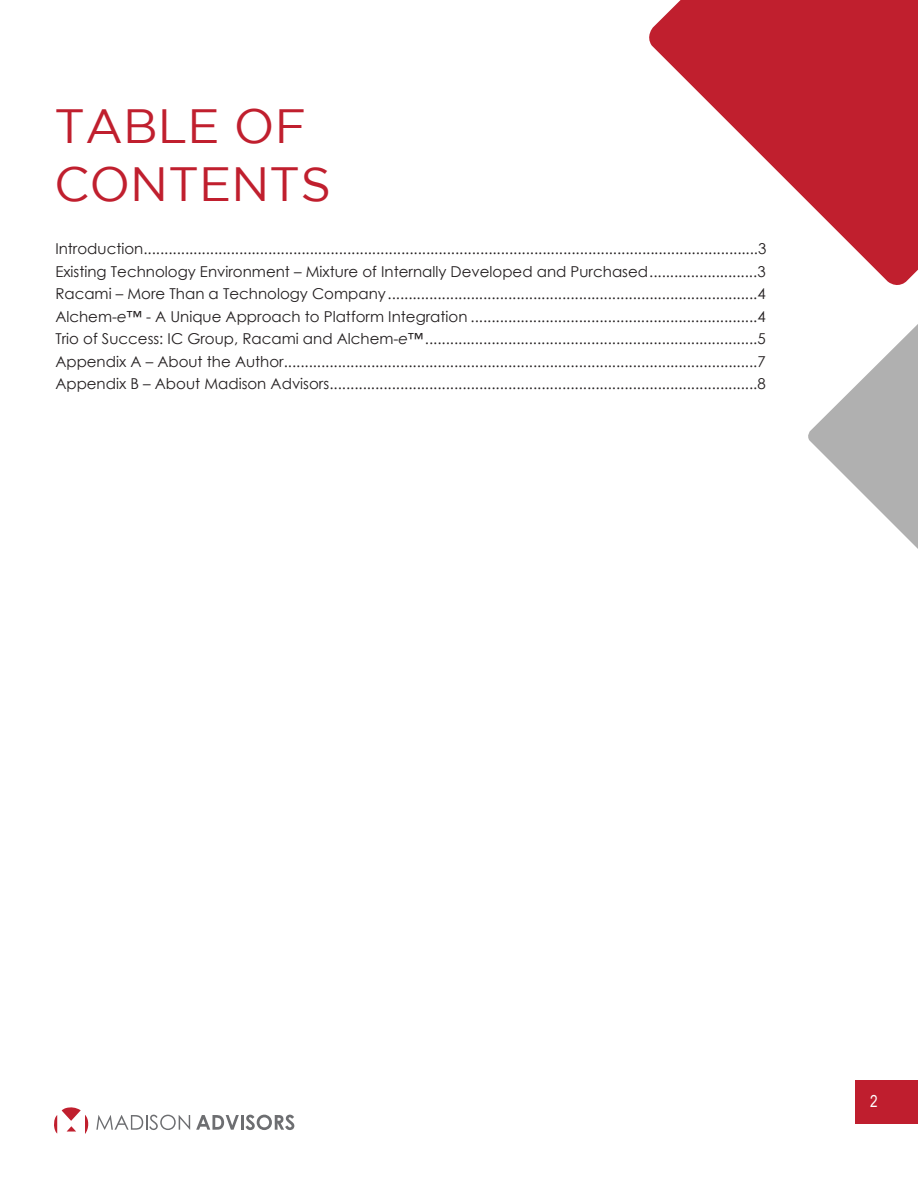
<style>
.page{position:relative;width:918px;height:1188px;background:#fff}
.page>*{position:absolute;margin:0;border:0;box-sizing:border-box;transform-origin:0 0}
.t1{font:48px "Gotham";color:#c01f2e}
.t2{font:16.5px "Arial Narrow";color:#fff}
.t3{font:15px "Century Gothic";color:#231f20}
.s1{font-style:italic}
</style>
<div class="page">
<div style="left:855px;top:1080px;width:63px;height:44px;background:#bf1e2e"></div>
<svg style="left:54px;top:1107px;width:35px;height:27px"></svg>
<svg style="left:96px;top:1115px;width:94px;height:15px"></svg>
<svg style="left:196px;top:1115px;width:43px;height:15px"></svg>
<hr style="left:241px;top:1115px;width:3px;height:15px;background:#6d6e71">
<svg style="left:246px;top:1115px;width:48px;height:15px"></svg>
<svg style="left:649px;top:0;width:269px;height:285px;fill:#c01f2e"></svg>
<svg style="left:808px;top:324px;width:110px;height:225px"></svg>
<p class="t1" style="left:54px;top:100px;width:254px">TABLE OF</p>
<p class="t1" style="left:54px;top:157px;width:279px">CONTENTS</p>
<p class="t3" style="left:55px;top:238px;width:713px">Introduction....................................................................................................................................................3</p>
<p class="t3" style="left:55px;top:261px;width:712px">Existing Technology Environment – Mixture of Internally Developed and Purchased..........................3</p>
<p class="t3" style="left:55px;top:283px;width:712px">Racami – More Than a Technology Company.........................................................................................4</p>
<p class="t3" style="left:55px;top:306px;width:712px">Alchem-<span class="s1">e</span>™ - A Unique Approach to Platform Integration .....................................................................4</p>
<p class="t3" style="left:55px;top:328px;width:712px">Trio of Success: IC Group, Racami and Alchem-<span class="s1">e</span>™................................................................................5</p>
<p class="t3" style="left:55px;top:351px;width:712px">Appendix A – About the Author..................................................................................................................7</p>
<p class="t3" style="left:55px;top:373px;width:712px">Appendix B – About Madison Advisors.......................................................................................................8</p>
<p class="t2" style="left:870px;top:1089px;width:9px">2</p>
</div>
